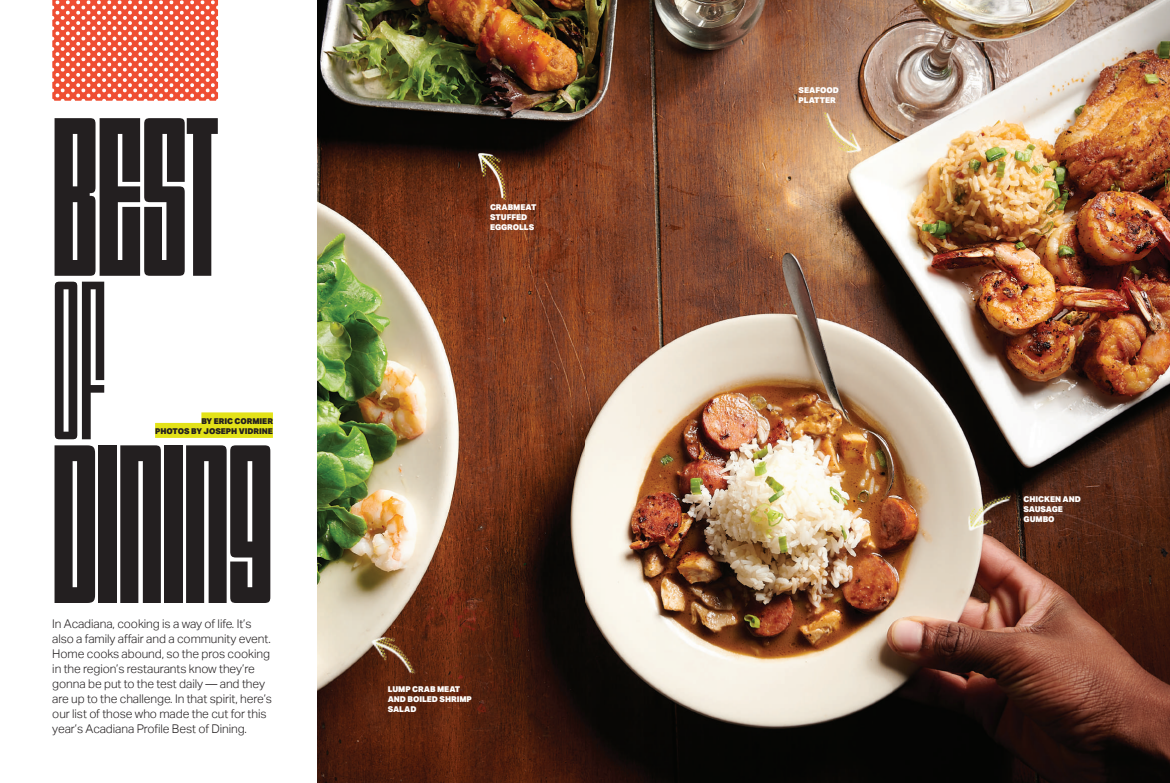
<style>
.page{position:relative;width:1170px;height:783px;background:#fff}
.page>*{position:absolute;margin:0;border:0;box-sizing:border-box;transform-origin:0 0}
.t1{font:225.2px "Dimensions 400 R";letter-spacing:-.005em;color:#231f20}
.t2{font:225.2px "Dimensions 100 R";color:#231f20}
.t3{font:300 12px/15px "Aktiv Grotesk";letter-spacing:-.005em;color:#231f20}
.t4{font:900 8px/10px "Aktiv Grotesk";letter-spacing:-.005em;color:#fff}
.t5{font:900 8px/10.5px "Aktiv Grotesk";letter-spacing:-.005em;color:#231f20;text-align:right}
</style>
<div class="page">
<img style="left:317px;top:0;width:853px;height:783px">
<svg style="left:52px;top:0;width:166px;height:101px;background:#f27560"></svg>
<div style="left:201px;top:412px;width:72px;height:15px;background:#e3e218"></div>
<div style="left:155px;top:423px;width:118px;height:15px;background:#e3e218"></div>
<img style="left:448px;top:130px;width:84px;height:75px">
<img style="left:335px;top:597px;width:106px;height:101px">
<img style="left:796px;top:94px;width:99px;height:92px">
<img style="left:936px;top:468px;width:88px;height:95px">
<h1 class="t1" style="left:52px;top:66px;width:167px">BEST</h1>
<h1 class="t2" style="left:52px;top:230px;width:55px">OF</h1>
<h1 class="t1" style="left:52px;top:394px;width:222px">DINING</h1>
<p class="t3" style="left:52px;top:617px;width:221px">In Acadiana, cooking is a way of life. It’s also a family affair and a community event.<br>Home cooks abound, so the pros cooking in the region’s restaurants know they’re gonna be put to the test daily — and they are up to the challenge. In that spirit, here’s our list of those who made the cut for this year’s Acadiana Profile Best of Dining.</p>
<p class="t5" style="left:155px;top:416px;width:119px">BY ERIC CORMIER<br>PHOTOS BY JOSEPH VIDRINE</p>
<p class="t4" style="left:490px;top:202px;width:48px">CRABMEAT<br>STUFFED<br>EGGROLLS</p>
<p class="t4" style="left:388px;top:684px;width:86px">LUMP CRAB MEAT<br>AND BOILED SHRIMP<br>SALAD</p>
<p class="t4" style="left:799px;top:85px;width:42px">SEAFOOD<br>PLATTER</p>
<p class="t4" style="left:1024px;top:494px;width:59px">CHICKEN AND<br>SAUSAGE<br>GUMBO</p>
</div>
